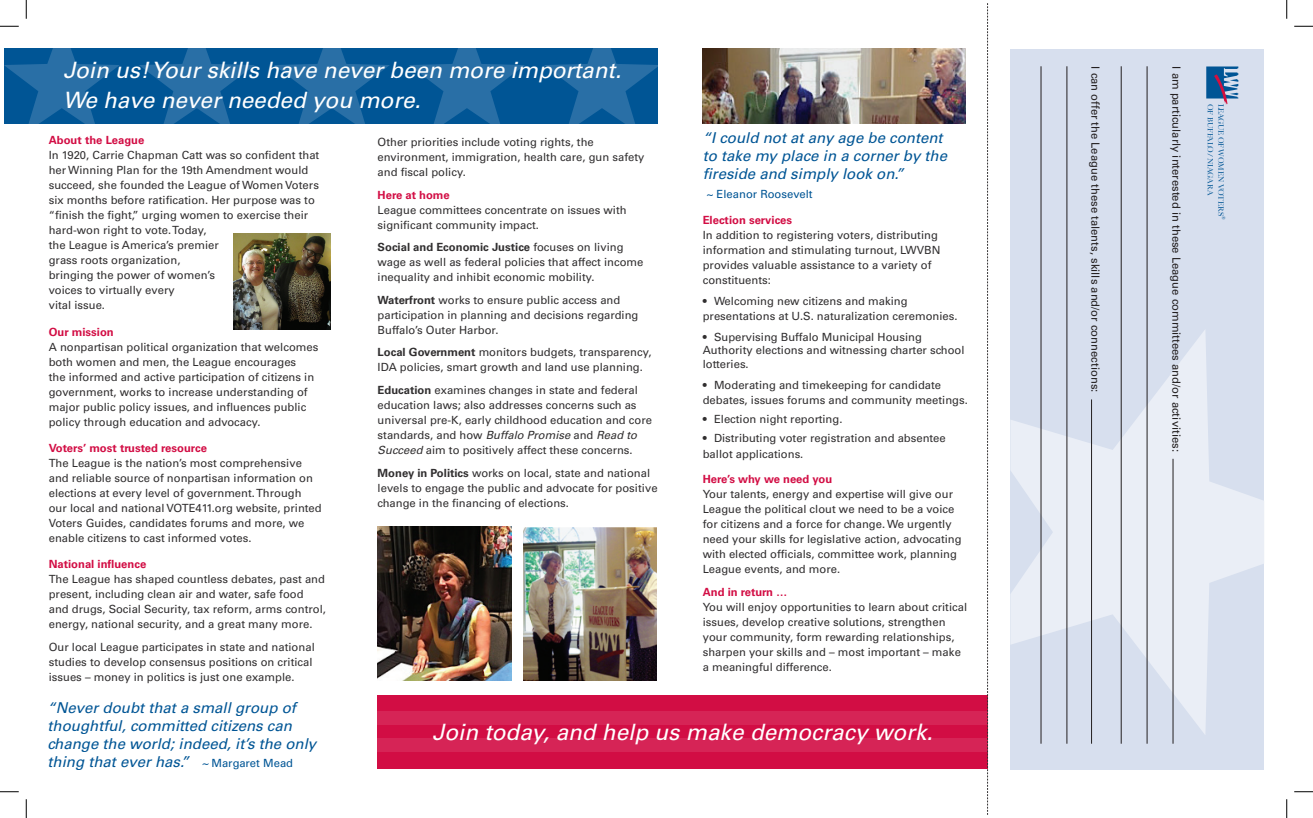
<style>
.page{position:relative;width:1313px;height:818px;background:#fff}
.page>*{position:absolute;margin:0;border:0;box-sizing:border-box;transform-origin:0 0}
.t1{font:italic 22.5px/30px "Univers";color:#fff}
.t2{font:italic 15px/18px "Univers";color:#005595}
.t3{font:11.25px/15px "Univers";color:#312f30}
.t4{font:700 11.25px "Univers";color:#d20d44}
.t5{font:11.25px "Univers";color:#231f20}
.t6{font:11.25px "Univers";color:#005595}
.t7{font:8.12px/10.8px "Baskerville";letter-spacing:-.02em;color:#005595}
.s1{font-weight:700}
.s2{font-style:italic}
.s3{font-size:11.25px}
.s4{font-style:normal;font-size:11.25px}
</style>
<div class="page">
<div style="left:4px;top:49px;width:654px;height:75px;background:#005595"></div>
<svg style="left:4px;top:49px;width:115px;height:75px"></svg>
<svg style="left:139px;top:49px;width:116px;height:75px"></svg>
<svg style="left:274px;top:49px;width:116px;height:75px"></svg>
<svg style="left:409px;top:49px;width:116px;height:75px"></svg>
<svg style="left:544px;top:49px;width:114px;height:75px"></svg>
<img style="left:702px;top:49px;width:263px;height:75px">
<div style="left:378px;top:695px;width:610px;height:74px;background:#d20d44"></div>
<div style="left:378px;top:711px;width:617px;height:13px;background:#d62456"></div>
<div style="left:378px;top:738px;width:617px;height:14px;background:#d62456"></div>
<img style="left:378px;top:526px;width:133px;height:154px">
<img style="left:524px;top:527px;width:132px;height:153px">
<img style="left:233px;top:234px;width:98px;height:95px">
<div style="left:1010px;top:49px;width:254px;height:720px;background:#d7dfee"></div>
<svg style="left:1010px;top:329px;width:254px;height:406px"></svg>
<svg style="left:1206px;top:66px;width:32px;height:39px"></svg>
<hr style="left:1172px;top:459px;width:1px;height:284px;background:#231f20">
<hr style="left:1091px;top:399px;width:1px;height:344px;background:#231f20">
<hr style="left:1146px;top:66px;width:1px;height:677px;background:#231f20">
<hr style="left:1066px;top:66px;width:1px;height:677px;background:#231f20">
<hr style="left:1120px;top:66px;width:1px;height:677px;background:#231f20">
<hr style="left:1040px;top:66px;width:1px;height:677px;background:#231f20">
<svg style="left:987px;top:4px;width:1px;height:810px"></svg>
<svg style="left:0;top:25px;width:19px;height:2px"></svg>
<svg style="left:1294px;top:25px;width:18px;height:2px"></svg>
<svg style="left:0;top:791px;width:19px;height:1px"></svg>
<svg style="left:1294px;top:791px;width:18px;height:1px"></svg>
<svg style="left:25px;top:0;width:2px;height:19px"></svg>
<svg style="left:25px;top:799px;width:2px;height:19px"></svg>
<svg style="left:1286px;top:0;width:1px;height:19px"></svg>
<svg style="left:1286px;top:799px;width:1px;height:19px"></svg>
<h1 class="t1" style="left:63px;top:55px;width:559px">Join us! Your skills have never been more important.<br>We have never needed you more.</h1>
<p class="t4" style="left:49px;top:134px;width:97px">About the League</p>
<p class="t3" style="left:49px;top:148px;width:272px">In 1920, Carrie Chapman Catt was so confident that her Winning Plan for the 19th Amendment would succeed, she founded the League of Women Voters six months before ratification. Her purpose was to “finish the fight,” urging women to exercise their hard-won right to vote. Today,<br>the League is America’s premier<br>grass roots organization,<br>bringing the power of women’s<br>voices to virtually every<br>vital issue.</p>
<p class="t4" style="left:49px;top:325px;width:67px">Our mission</p>
<p class="t3" style="left:49px;top:339px;width:271px">A nonpartisan political organization that welcomes both women and men, the League encourages<br>the informed and active participation of citizens in government, works to increase understanding of major public policy issues, and influences public policy through education and advocacy.</p>
<p class="t4" style="left:49px;top:441px;width:160px">Voters’ most trusted resource</p>
<p class="t3" style="left:49px;top:455px;width:274px">The League is the nation’s most comprehensive and reliable source of nonpartisan information on elections at every level of government. Through our local and national VOTE411.org website, printed Voters Guides, candidates forums and more, we enable citizens to cast informed votes.</p>
<p class="t4" style="left:49px;top:557px;width:99px">National influence</p>
<p class="t3" style="left:49px;top:571px;width:279px">The League has shaped countless debates, past and present, including clean air and water, safe food and drugs, Social Security, tax reform, arms control, energy, national security, and a great many more.</p>
<p class="t3" style="left:49px;top:639px;width:267px">Our local League participates in state and national studies to develop consensus positions on critical issues – money in politics is just one example.</p>
<p class="t3" style="left:377px;top:135px;width:268px">Other priorities include voting rights, the environment, immigration, health care, gun safety and fiscal policy.</p>
<p class="t4" style="left:377px;top:188px;width:74px">Here at home</p>
<p class="t3" style="left:377px;top:202px;width:251px">League committees concentrate on issues with significant community impact.</p>
<p class="t3" style="left:377px;top:240px;width:267px"><span class="s1">Social and Economic Justice</span> focuses on living wage as well as federal policies that affect income inequality and inhibit economic mobility.</p>
<p class="t3" style="left:377px;top:292px;width:262px"><span class="s1">Waterfront</span> works to ensure public access and participation in planning and decisions regarding<br>Buffalo’s Outer Harbor.</p>
<p class="t3" style="left:377px;top:345px;width:275px"><span class="s1">Local Government</span> monitors budgets, transparency,<br>IDA policies, smart growth and land use planning.</p>
<p class="t3" style="left:377px;top:382px;width:276px"><span class="s1">Education</span> examines changes in state and federal education laws; also addresses concerns such as universal pre-K, early childhood education and core standards, and how <span class="s2">Buffalo Promise</span> and <span class="s2">Read to Succeed</span> aim to positively affect these concerns.</p>
<p class="t3" style="left:377px;top:465px;width:281px"><span class="s1">Money in Politics</span> works on local, state and national levels to engage the public and advocate for positive change in the financing of elections.</p>
<h2 class="t2" style="left:702px;top:129px;width:246px">“I could not at any age be content to take my place in a corner by the fireside and simply look on.”</h2>
<p class="t6" style="left:707px;top:188px;width:107px">~ Eleanor Roosevelt</p>
<p class="t4" style="left:702px;top:214px;width:91px">Election services</p>
<p class="t3" style="left:702px;top:228px;width:239px">In addition to registering voters, distributing information and stimulating turnout, LWVBN provides valuable assistance to a variety of constituents:</p>
<p class="t3" style="left:702px;top:293px;width:256px">• Welcoming new citizens and making presentations at U.S. naturalization ceremonies.</p>
<p class="t3" style="left:702px;top:330px;width:263px;line-height:13.8px">• Supervising Buffalo Municipal Housing<br>Authority elections and witnessing charter school lotteries.</p>
<p class="t3" style="left:702px;top:377px;width:267px">• Moderating and timekeeping for candidate debates, issues forums and community meetings.</p>
<p class="t3" style="left:702px;top:411px;width:141px">• Election night reporting.</p>
<p class="t3" style="left:702px;top:431px;width:244px">• Distributing voter registration and absentee ballot applications.</p>
<p class="t4" style="left:702px;top:472px;width:131px">Here’s why we need you</p>
<p class="t3" style="left:702px;top:486px;width:260px">Your talents, energy and expertise will give our League the political clout we need to be a voice for citizens and a force for change. We urgently need your skills for legislative action, advocating with elected officials, committee work, planning League events, and more.</p>
<p class="t4" style="left:702px;top:585px;width:86px">And in return …</p>
<p class="t3" style="left:702px;top:599px;width:266px">You will enjoy opportunities to learn about critical issues, develop creative solutions, strengthen your community, form rewarding relationships, sharpen your skills and – most important – make a meaningful difference.</p>
<h2 class="t2" style="left:48px;top:699px;width:270px">“Never doubt that a small group of thoughtful, committed citizens can change the world; indeed, it’s the only thing that ever has.” <span class="s3">~</span> <span class="s4">Margaret Mead</span></h2>
<h1 class="t1" style="left:432px;top:716px;width:502px">Join today, and help us make democracy work.</h1>
<p class="t5" style="left:1102px;top:66px;width:327px;rotate:90deg">I can offer the League these talents, skills and/or connections:</p>
<p class="t5" style="left:1183px;top:66px;width:387px;rotate:90deg">I am particularly interested in these League committees and/or activities:</p>
<p class="t7" style="left:1226px;top:104px;width:117px;rotate:90deg">LEAGUE OF WOMEN VOTERS<sup>®<br></sup>OF BUFFALO /NIAGARA</p>
</div>
